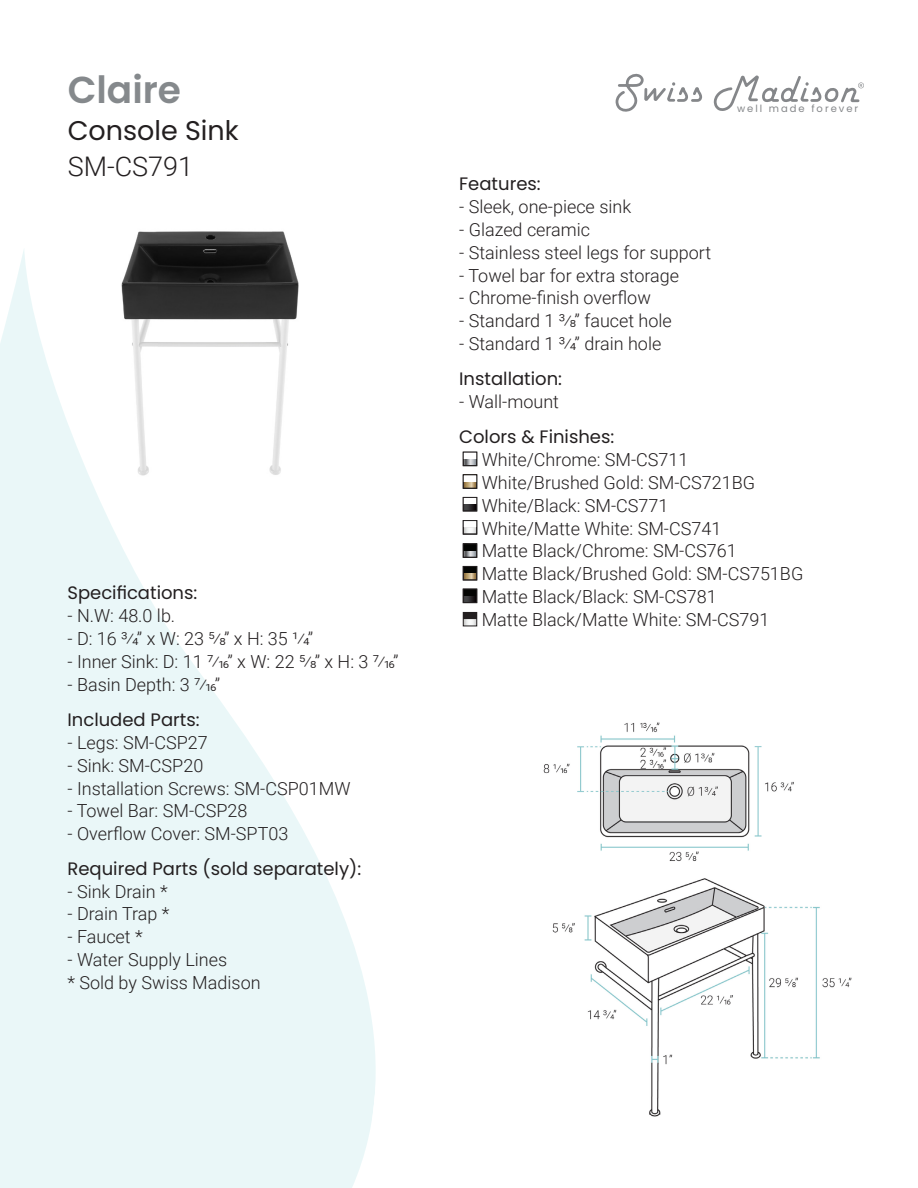
<style>
.page{position:relative;width:918px;height:1188px;background:#fff}
.page>*{position:absolute;margin:0;border:0;box-sizing:border-box;transform-origin:0 0}
.t1{font:600 37.5px "Poppins";color:#85898c}
.t2{font:27px "Poppins";color:#231f20}
.t3{font:300 27px "Roboto";color:#231f20}
.t4{font:300 18px "Roboto";color:#231f20}
.t5{font:18px "Poppins";color:#231f20}
.t6{font:9.9px "Poppins";letter-spacing:.2em;color:#85878a}
</style>
<div class="page">
<svg style="left:616px;top:74px;width:86px;height:38px"></svg>
<svg style="left:713px;top:75px;width:151px;height:36px"></svg>
<img style="left:134px;top:231px;width:155px;height:16px">
<svg style="left:0;top:247px;width:376px;height:941px;fill:#eaf7f8"></svg>
<img style="left:543px;top:722px;width:309px;height:395px">
<img style="left:465px;top:459px;width:10px;height:5px">
<div style="left:463px;top:452px;width:14px;height:14px;border:1px solid #231f20"></div>
<img style="left:465px;top:482px;width:10px;height:4px">
<div style="left:463px;top:475px;width:14px;height:13px;border:1px solid #231f20"></div>
<img style="left:465px;top:504px;width:10px;height:5px">
<div style="left:463px;top:497px;width:14px;height:14px;border:1px solid #231f20"></div>
<img style="left:465px;top:619px;width:10px;height:5px">
<div style="left:463px;top:612px;width:14px;height:14px;border:1px solid #231f20"></div>
<div style="left:464px;top:613px;width:13px;height:6px;background:#231f20"></div>
<img style="left:465px;top:551px;width:10px;height:5px">
<div style="left:463px;top:544px;width:14px;height:7px;background:#040503"></div>
<div style="left:463px;top:544px;width:14px;height:14px;border:1px solid #231f20"></div>
<img style="left:465px;top:573px;width:10px;height:5px">
<div style="left:463px;top:566px;width:14px;height:7px;background:#040503"></div>
<div style="left:463px;top:566px;width:14px;height:14px;border:1px solid #231f20"></div>
<img style="left:465px;top:596px;width:10px;height:5px">
<div style="left:463px;top:589px;width:14px;height:7px;background:#040503"></div>
<div style="left:463px;top:589px;width:14px;height:14px;border:1px solid #231f20"></div>
<img style="left:465px;top:527px;width:10px;height:5px">
<div style="left:463px;top:520px;width:14px;height:14px;border:1px solid #231f20"></div>
<p class="t1" style="left:68px;top:68px;width:115px">Claire</p>
<p class="t2" style="left:68px;top:114px;width:173px">Console Sink</p>
<p class="t3" style="left:68px;top:148px;width:127px">SM-CS791</p>
<p class="t5" style="left:68px;top:583px;width:131px">Specifications:</p>
<p class="t4" style="left:68px;top:603px;width:109px">- N.W: 48.0 lb.</p>
<p class="t4" style="left:68px;top:626px;width:247px">- D: 16 3/4” x W: 23 5/8” x H: 35 1/4”</p>
<p class="t4" style="left:68px;top:649px;width:333px">- Inner Sink: D: 11 7/16” x W: 22 5/8” x H: 3 7/16”</p>
<p class="t4" style="left:68px;top:672px;width:154px">- Basin Depth: 3 7/16”</p>
<p class="t5" style="left:68px;top:710px;width:134px">Included Parts:</p>
<p class="t4" style="left:68px;top:730px;width:142px">- Legs: SM-CSP27</p>
<p class="t4" style="left:68px;top:753px;width:137px">- Sink: SM-CSP20</p>
<p class="t4" style="left:68px;top:776px;width:285px">- Installation Screws: SM-CSP01MW</p>
<p class="t4" style="left:68px;top:798px;width:182px">- Towel Bar: SM-CSP28</p>
<p class="t4" style="left:68px;top:821px;width:222px">- Overflow Cover: SM-SPT03</p>
<p class="t5" style="left:68px;top:858px;width:295px">Required Parts (sold separately):</p>
<p class="t4" style="left:68px;top:879px;width:102px">- Sink Drain *</p>
<p class="t4" style="left:68px;top:901px;width:104px">- Drain Trap *</p>
<p class="t4" style="left:68px;top:924px;width:77px">- Faucet *</p>
<p class="t4" style="left:68px;top:947px;width:161px">- Water Supply Lines</p>
<p class="t4" style="left:68px;top:970px;width:195px">* Sold by Swiss Madison</p>
<p class="t6" style="left:737px;top:103px;width:123px">well made forever</p>
<p class="t5" style="left:459px;top:174px;width:83px">Features:</p>
<p class="t4" style="left:459px;top:194px;width:173px">- Sleek, one-piece sink</p>
<p class="t4" style="left:459px;top:217px;width:132px">- Glazed ceramic</p>
<p class="t4" style="left:459px;top:240px;width:253px">- Stainless steel legs for support</p>
<p class="t4" style="left:459px;top:263px;width:221px">- Towel bar for extra storage</p>
<p class="t4" style="left:459px;top:285px;width:193px">- Chrome-finish overflow</p>
<p class="t4" style="left:459px;top:308px;width:214px">- Standard 1 3/8” faucet hole</p>
<p class="t4" style="left:459px;top:331px;width:204px">- Standard 1 3/4” drain hole</p>
<p class="t5" style="left:459px;top:368px;width:104px">Installation:</p>
<p class="t4" style="left:459px;top:389px;width:101px">- Wall-mount</p>
<p class="t5" style="left:459px;top:427px;width:157px">Colors &amp; Finishes:</p>
<p class="t4" style="left:482px;top:447px;width:208px">White/Chrome: SM-CS711</p>
<p class="t4" style="left:482px;top:470px;width:275px">White/Brushed Gold: SM-CS721BG</p>
<p class="t4" style="left:482px;top:493px;width:188px">White/Black: SM-CS771</p>
<p class="t4" style="left:482px;top:516px;width:241px">White/Matte White: SM-CS741</p>
<p class="t4" style="left:482px;top:538px;width:256px">Matte Black/Chrome: SM-CS761</p>
<p class="t4" style="left:482px;top:561px;width:323px">Matte Black/Brushed Gold: SM-CS751BG</p>
<p class="t4" style="left:482px;top:584px;width:236px">Matte Black/Black: SM-CS781</p>
<p class="t4" style="left:482px;top:607px;width:289px">Matte Black/Matte White: SM-CS791</p>
</div>
